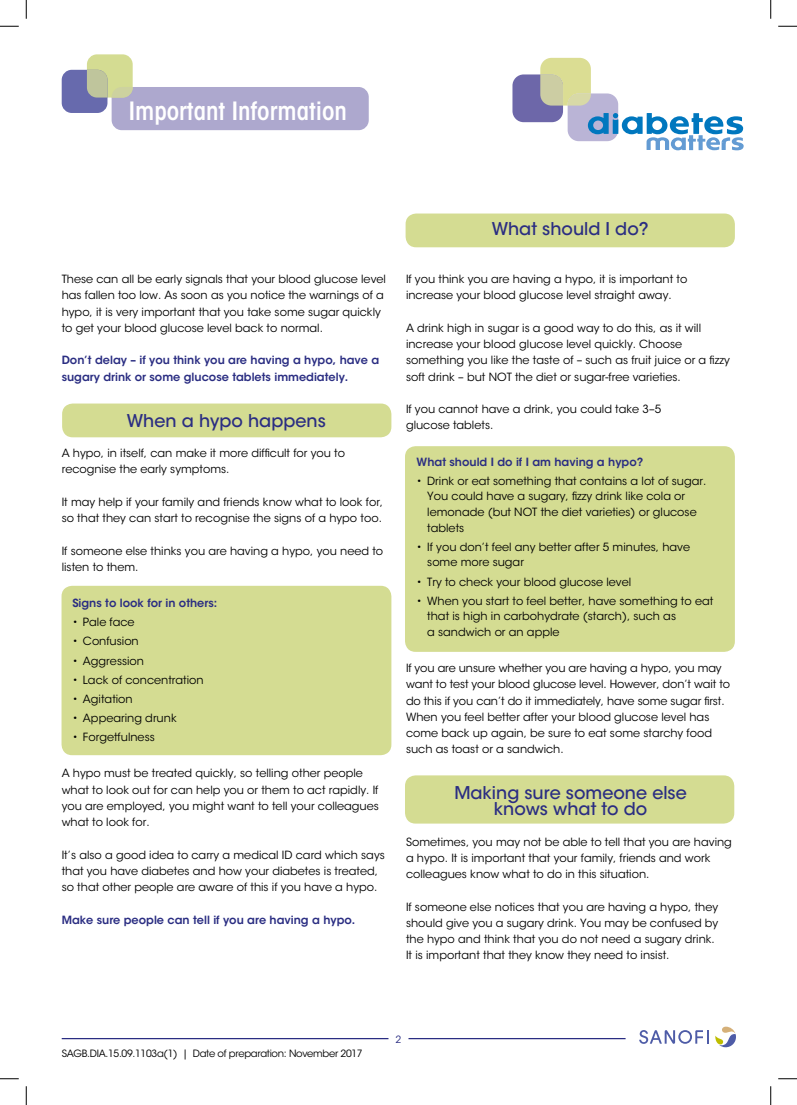
<style>
.page{position:relative;width:797px;height:1105px;background:#fff}
.page>*{position:absolute;margin:0;border:0;box-sizing:border-box;transform-origin:0 0}
.t1{font:600 condensed 25px "ITC Avant Garde Std";color:#fff}
.t2{font:500 17.5px/15.6px "ITC Avant Garde Std";color:#2a2d82;text-align:center}
.t3{font:11.25px/16.2px "ITC Avant Garde Std";color:#000}
.t4{font:600 11.25px/16.2px "ITC Avant Garde Std";color:#2a2d82}
.t5{font:10px "ITC Avant Garde Std";letter-spacing:-.03em;color:#000}
.t6{font:10px "ITC Avant Garde Std";color:#2a2d82}
</style>
<div class="page">
<hr style="left:62px;top:1038px;width:326px;height:1px;background:#2a2d82">
<hr style="left:408px;top:1038px;width:217px;height:1px;background:#2a2d82">
<div style="left:512px;top:74px;width:51px;height:48px;background:#6d67a9;border-radius:11px"></div>
<div style="left:567px;top:93px;width:51px;height:48px;background:#bab4d6;border-radius:11px"></div>
<svg style="left:540px;top:58px;width:51px;height:48px;background:#d4d69d"></svg>
<svg style="left:588px;top:113px;width:155px;height:37px"></svg>
<div style="left:112px;top:87px;width:257px;height:43px;background:#ada8ce;border-radius:10px"></div>
<div style="left:87px;top:54px;width:46px;height:44px;background:#d4dc92;border-radius:10px"></div>
<div style="left:62px;top:70px;width:45px;height:43px;background:#676aad;border-radius:10px"></div>
<svg style="left:87px;top:70px;width:46px;height:28px"></svg>
<svg style="left:639px;top:1030px;width:69px;height:14px"></svg>
<svg style="left:715px;top:1027px;width:21px;height:20px"></svg>
<div style="left:62px;top:586px;width:329px;height:169px;background:#d4dc92;border-radius:11px"></div>
<div style="left:405px;top:446px;width:330px;height:206px;background:#d4dc92;border-radius:11px"></div>
<div style="left:62px;top:403px;width:329px;height:34px;background:#d4dc92;border-radius:11px"></div>
<div style="left:405px;top:775px;width:329px;height:48px;background:#d4dc92;border-radius:11px"></div>
<div style="left:405px;top:214px;width:330px;height:33px;background:#d4dc92;border-radius:11px"></div>
<svg style="left:0;top:25px;width:19px;height:2px"></svg>
<svg style="left:778px;top:25px;width:19px;height:2px"></svg>
<svg style="left:0;top:1078px;width:19px;height:1px"></svg>
<svg style="left:778px;top:1078px;width:19px;height:1px"></svg>
<svg style="left:25px;top:0;width:2px;height:19px"></svg>
<svg style="left:25px;top:1086px;width:2px;height:19px"></svg>
<svg style="left:770px;top:0;width:1px;height:19px"></svg>
<svg style="left:770px;top:1086px;width:1px;height:19px"></svg>
<h1 class="t1" style="left:129px;top:95px;width:220px">Important Information</h1>
<p class="t3" style="left:62px;top:271px;width:326px">These can all be early signals that your blood glucose level has fallen too low. As soon as you notice the warnings of a hypo, it is very important that you take some sugar quickly to get your blood glucose level back to normal.</p>
<p class="t4" style="left:62px;top:352px;width:319px">Don’t delay – if you think you are having a hypo, have a sugary drink or some glucose tablets immediately.</p>
<h2 class="t2" style="left:127px;top:413px;width:200px">When a hypo happens</h2>
<p class="t3" style="left:62px;top:445px;width:285px">A hypo, in itself, can make it more difficult for you to recognise the early symptoms.</p>
<p class="t3" style="left:62px;top:494px;width:323px">It may help if your family and friends know what to look for, so that they can start to recognise the signs of a hypo too.</p>
<p class="t3" style="left:62px;top:543px;width:323px">If someone else thinks you are having a hypo, you need to listen to them.</p>
<p class="t4" style="left:72px;top:595px;width:146px">Signs to look for in others:</p>
<p class="t3" style="left:72px;top:614px;width:64px">• Pale face</p>
<p class="t3" style="left:72px;top:633px;width:68px">• Confusion</p>
<p class="t3" style="left:72px;top:653px;width:73px">• Aggression</p>
<p class="t3" style="left:72px;top:672px;width:133px">• Lack of concentration</p>
<p class="t3" style="left:72px;top:691px;width:62px">• Agitation</p>
<p class="t3" style="left:72px;top:710px;width:106px">• Appearing drunk</p>
<p class="t3" style="left:72px;top:729px;width:84px">• Forgetfulness</p>
<p class="t3" style="left:62px;top:765px;width:319px">A hypo must be treated quickly, so telling other people what to look out for can help you or them to act rapidly. If you are employed, you might want to tell your colleagues what to look for.</p>
<p class="t3" style="left:62px;top:846px;width:324px">It’s also a good idea to carry a medical ID card which says that you have diabetes and how your diabetes is treated, so that other people are aware of this if you have a hypo.</p>
<p class="t4" style="left:62px;top:911px;width:295px">Make sure people can tell if you are having a hypo.</p>
<h2 class="t2" style="left:491px;top:221px;width:159px">What should I do?</h2>
<p class="t3" style="left:406px;top:271px;width:283px">If you think you are having a hypo, it is important to increase your blood glucose level straight away.</p>
<p class="t3" style="left:406px;top:320px;width:325px">A drink high in sugar is a good way to do this, as it will increase your blood glucose level quickly. Choose something you like the taste of – such as fruit juice or a fizzy soft drink – but NOT the diet or sugar-free varieties.</p>
<p class="t3" style="left:406px;top:401px;width:257px">If you cannot have a drink, you could take 3–5 glucose tablets.</p>
<p class="t4" style="left:416px;top:453px;width:228px">What should I do if I am having a hypo?</p>
<p class="t3" style="left:427px;top:473px;width:280px;line-height:15.6px;text-indent:-11px">• Drink or eat something that contains a lot of sugar.<br>You could have a sugary, fizzy drink like cola or lemonade (but NOT the diet varieties) or glucose tablets</p>
<p class="t3" style="left:427px;top:539px;width:264px;line-height:15.6px;text-indent:-11px">• If you don’t feel any better after 5 minutes, have some more sugar</p>
<p class="t3" style="left:416px;top:574px;width:216px">• Try to check your blood glucose level</p>
<p class="t3" style="left:427px;top:593px;width:287px;line-height:15.6px;text-indent:-11px">• When you start to feel better, have something to eat that is high in carbohydrate (starch), such as<br>a sandwich or an apple</p>
<p class="t3" style="left:406px;top:660px;width:325px">If you are unsure whether you are having a hypo, you may want to test your blood glucose level. However, don’t wait to do this if you can’t do it immediately, have some sugar first.<br>When you feel better after your blood glucose level has come back up again, be sure to eat some starchy food such as toast or a sandwich.</p>
<h2 class="t2" style="left:454px;top:785px;width:234px">Making sure someone else knows what to do</h2>
<p class="t3" style="left:406px;top:833px;width:327px">Sometimes, you may not be able to tell that you are having a hypo. It is important that your family, friends and work colleagues know what to do in this situation.</p>
<p class="t3" style="left:406px;top:898px;width:314px">If someone else notices that you are having a hypo, they should give you a sugary drink. You may be confused by the hypo and think that you do not need a sugary drink.<br>It is important that they know they need to insist.</p>
<p class="t5" style="left:62px;top:1047px;width:302px">SAGB.DIA.15.09.1103a(1) | Date of preparation: November 2017</p>
<p class="t6" style="left:395px;top:1033px;width:7px">2</p>
</div>
